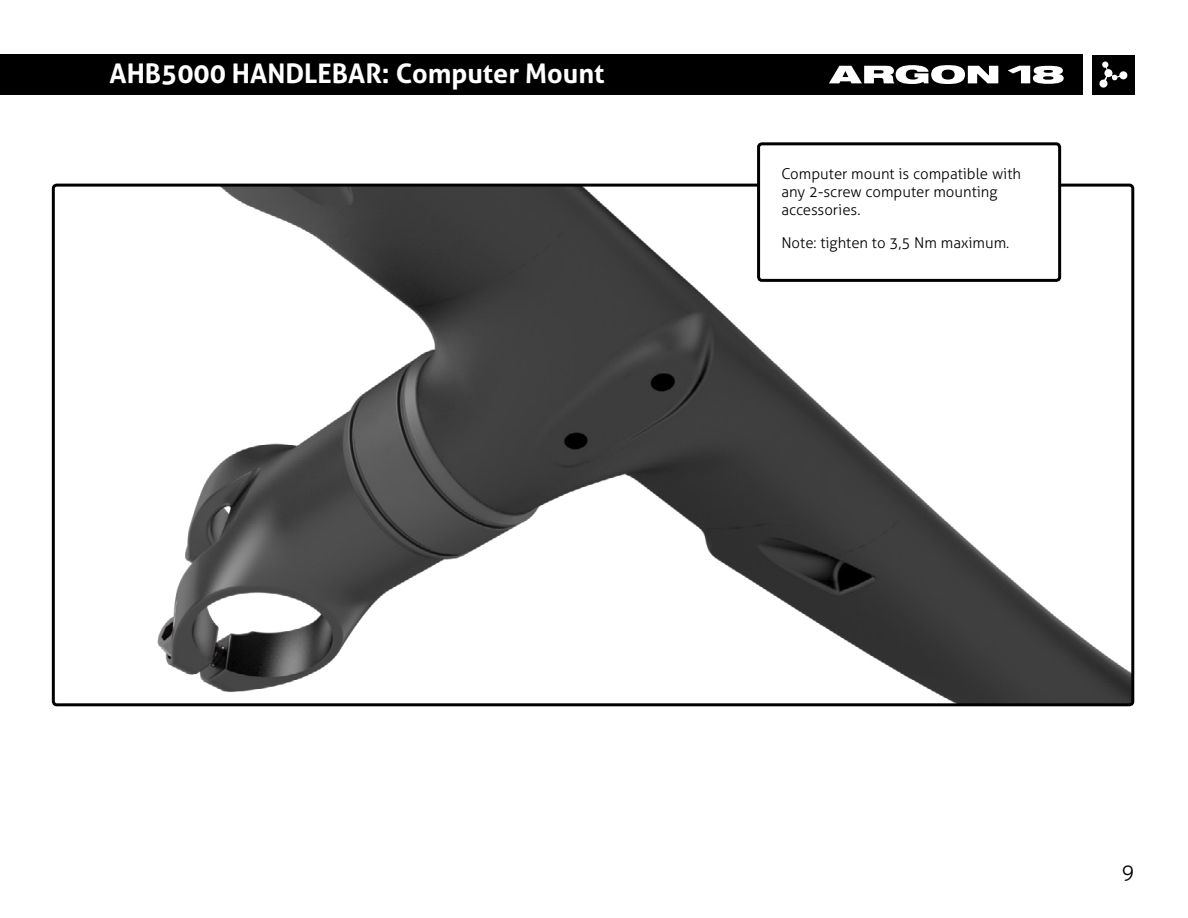
<style>
.page{position:relative;width:1188px;height:918px;background:#fff}
.page>*{position:absolute;margin:0;border:0;box-sizing:border-box;transform-origin:0 0}
.t1{font:700 27px "Aller";color:#fff}
.t2{font:300 21px "Aller";color:#000}
.t3{font:300 15px/18px "Aller";color:#000}
</style>
<div class="page">
<div style="left:0;top:54px;width:1082px;height:41px;background:#000"></div>
<svg style="left:829px;top:65px;width:169px;height:19px"></svg>
<svg style="left:1008px;top:66px;width:56px;height:18px"></svg>
<div style="left:1092px;top:55px;width:43px;height:39px;background:#000"></div>
<svg style="left:1099px;top:61px;width:29px;height:27px"></svg>
<img style="left:157px;top:188px;width:973px;height:514px">
<div style="left:52px;top:184px;width:1082px;height:522px;border:3px solid #000;border-radius:3px"></div>
<div style="left:759px;top:144px;width:301px;height:136px;background:#fff;border-radius:3px"></div>
<div style="left:757px;top:142px;width:304px;height:140px;border:3px solid #000;border-radius:3px"></div>
<h1 class="t1" style="left:110px;top:57px;width:497px">AHB5000 HANDLEBAR: Computer Mount</h1>
<p class="t3" style="left:781px;top:165px;width:241px">Computer mount is compatible with any 2-screw computer mounting accessories.</p>
<p class="t3" style="left:781px;top:234px;width:229px">Note: tighten to 3,5 Nm maximum.</p>
<h2 class="t2" style="left:1122px;top:859px;width:14px">9</h2>
</div>
